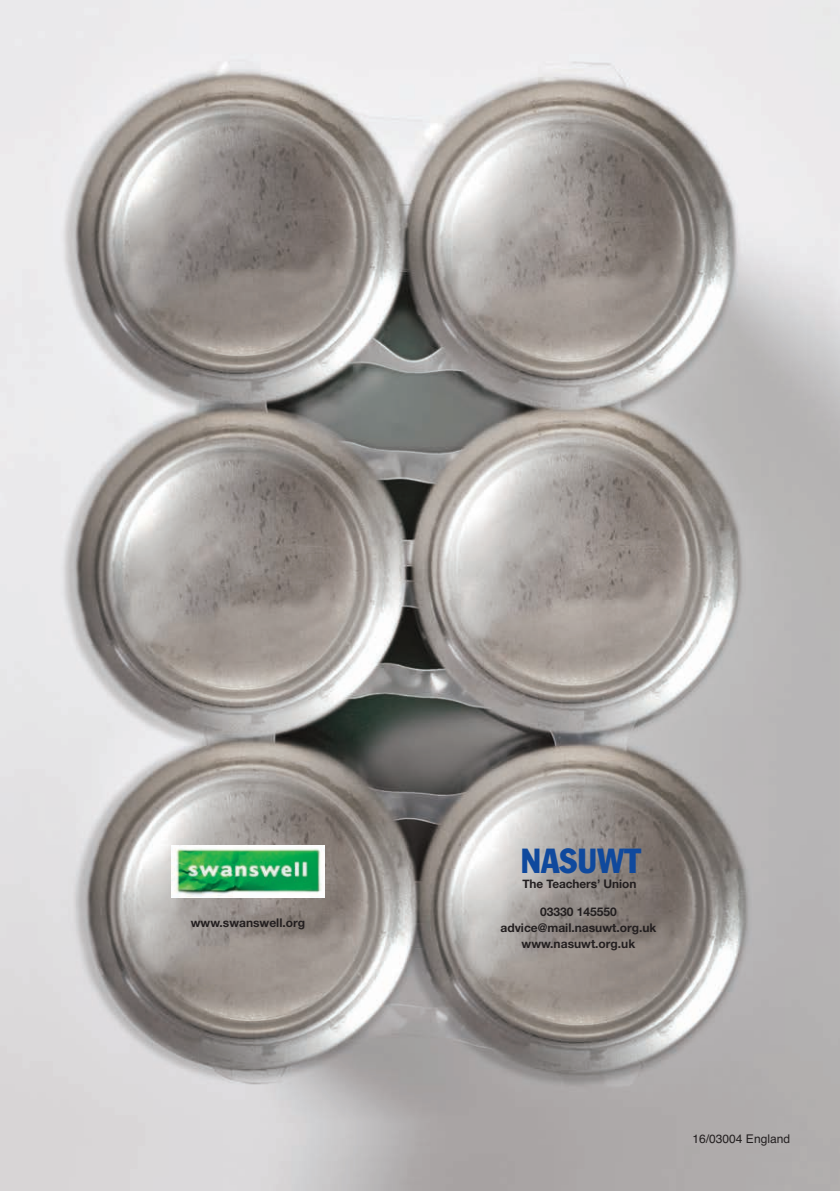
<style>
.page{position:relative;width:840px;height:1191px;background:#fff}
.page>*{position:absolute;margin:0;border:0;box-sizing:border-box;transform-origin:0 0}
.t1{font:condensed 34.2px "Franklin Gothic";color:#0f499d}
.t2{font:700 12px/16.2px "Helvetica Neue";color:#231f20;text-align:center}
.t3{font:12px "Helvetica";color:#231f20}
.t4{font:700 11.8px "Helvetica Neue";letter-spacing:-.005em;color:#231f20}
</style>
<div class="page">
<img style="left:0;top:0;width:839px;height:1191px">
<img style="left:171px;top:845px;width:153px;height:53px">
<p class="t2" style="left:191px;top:915px;width:116px">www.swanswell.org</p>
<h1 class="t1" style="left:520px;top:849px;width:121px">NASUWT</h1>
<p class="t4" style="left:522px;top:877px;width:115px">The Teachers’ Union</p>
<p class="t2" style="left:500px;top:904px;width:157px">03330 145550 advice@mail.nasuwt.org.uk www.nasuwt.org.uk</p>
<p class="t3" style="left:692px;top:1132px;width:99px">16/03004 England</p>
</div>
